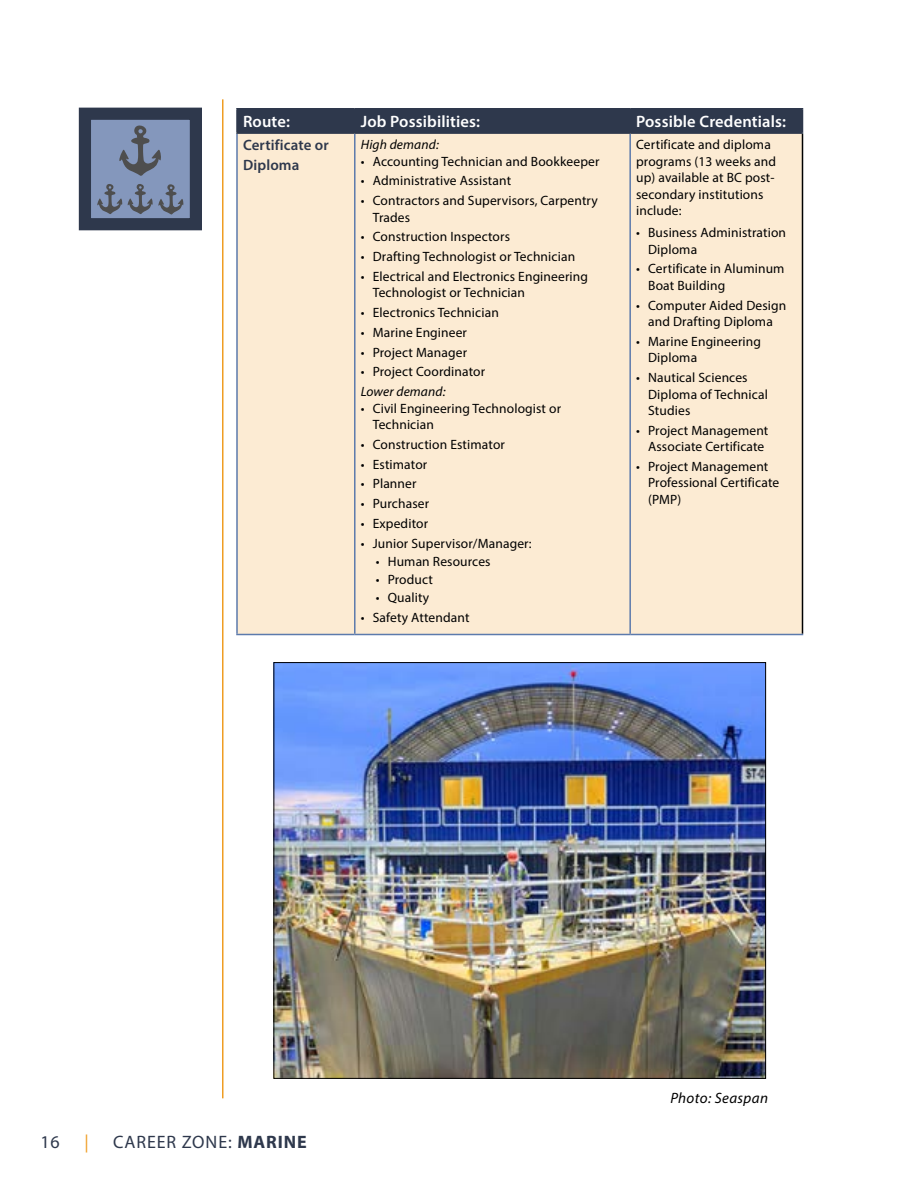
<style>
.page{position:relative;width:918px;height:1188px;background:#fff}
.page>*{position:absolute;margin:0;border:0;box-sizing:border-box;transform-origin:0 0}
.t1{font:18px "Myriad Pro";letter-spacing:.05em;color:#2e384c}
.t2{font:18px "Myriad Pro";color:#ef9d23}
.t3{font:600 16.5px "Myriad Pro";letter-spacing:.01em;color:#fff}
.t4{font:600 15px/19.5px "Myriad Pro";letter-spacing:.01em;color:#2e384c}
.t5{font:italic 15px "Myriad Pro";letter-spacing:.025em;color:#000}
.t6{font:13.5px/16.5px "Myriad Pro";letter-spacing:.01em;color:#000}
.t7{font:italic 13.5px "Myriad Pro";letter-spacing:.01em;color:#000}
.s1{font-weight:700}
</style>
<div class="page">
<hr style="left:222px;top:99px;width:2px;height:999px;background:#ef9d23">
<div style="left:85px;top:114px;width:111px;height:110px;background:#8497bc"></div>
<div style="left:79px;top:108px;width:123px;height:122px;border:12px solid #2e384c"></div>
<svg style="left:119px;top:125px;width:42px;height:51px"></svg>
<svg style="left:97px;top:184px;width:87px;height:31px"></svg>
<div style="left:238px;top:134px;width:564px;height:500px;background:#fcebd3"></div>
<hr style="left:802px;top:134px;width:1px;height:500px;background:#000">
<hr style="left:236px;top:134px;width:2px;height:500px;background:#5c7aac">
<hr style="left:354px;top:134px;width:2px;height:500px;background:#5c7aac">
<hr style="left:629px;top:134px;width:2px;height:500px;background:#5c7aac">
<hr style="left:236px;top:634px;width:119px;height:1px;background:#5c7aac">
<hr style="left:355px;top:634px;width:275px;height:1px;background:#5c7aac">
<hr style="left:630px;top:634px;width:173px;height:1px;background:#5c7aac">
<hr style="left:236px;top:108px;width:119px;height:2px;background:#2e384c">
<hr style="left:236px;top:110px;width:2px;height:22px;background:#2e384c">
<hr style="left:355px;top:108px;width:275px;height:2px;background:#2e384c">
<hr style="left:630px;top:108px;width:173px;height:2px;background:#2e384c">
<div style="left:238px;top:109px;width:565px;height:23px;background:#2e384c"></div>
<hr style="left:236px;top:132px;width:119px;height:2px;background:#2e384c">
<hr style="left:355px;top:132px;width:275px;height:2px;background:#2e384c">
<hr style="left:630px;top:132px;width:173px;height:2px;background:#2e384c">
<img style="left:276px;top:664px;width:488px;height:413px">
<p class="t3" style="left:243px;top:111px;width:49px">Route:</p>
<p class="t3" style="left:361px;top:111px;width:121px">Job Possibilities:</p>
<p class="t3" style="left:636px;top:111px;width:151px">Possible Credentials:</p>
<p class="t4" style="left:243px;top:135px;width:87px">Certificate or<br>Diploma</p>
<p class="t7" style="left:361px;top:136px;width:80px">High demand:</p>
<p class="t6" style="left:636px;top:136px;width:142px">Certificate and diploma programs (13 weeks and up) available at BC post&shy;secondary institutions include:</p>
<p class="t6" style="left:648px;top:224px;width:139px;text-indent:-12px">• Business Administration<br>Diploma</p>
<p class="t6" style="left:648px;top:260px;width:138px;text-indent:-12px">• Certificate in Aluminum<br>Boat Building</p>
<p class="t6" style="left:636px;top:297px;width:152px;text-align:center">• Computer Aided Design and Drafting Diploma</p>
<p class="t6" style="left:648px;top:333px;width:114px;text-indent:-12px">• Marine Engineering<br>Diploma</p>
<p class="t6" style="left:648px;top:369px;width:121px;text-indent:-12px">• Nautical Sciences<br>Diploma of Technical<br>Studies</p>
<p class="t6" style="left:636px;top:422px;width:134px;text-align:center">• Project Management<br>Associate Certificate</p>
<p class="t6" style="left:648px;top:458px;width:133px;text-indent:-12px">• Project Management<br>Professional Certificate (PMP)</p>
<p class="t6" style="left:361px;top:153px;width:240px">• Accounting Technician and Bookkeeper</p>
<p class="t6" style="left:361px;top:172px;width:152px">• Administrative Assistant</p>
<p class="t6" style="left:373px;top:192px;width:227px;text-indent:-12px">• Contractors and Supervisors, Carpentry<br>Trades</p>
<p class="t6" style="left:361px;top:228px;width:151px">• Construction Inspectors</p>
<p class="t6" style="left:361px;top:248px;width:216px">• Drafting Technologist or Technician</p>
<p class="t6" style="left:373px;top:268px;width:217px;text-indent:-12px">• Electrical and Electronics Engineering<br>Technologist or Technician</p>
<p class="t6" style="left:361px;top:304px;width:140px">• Electronics Technician</p>
<p class="t6" style="left:361px;top:324px;width:108px">• Marine Engineer</p>
<p class="t6" style="left:361px;top:344px;width:108px">• Project Manager</p>
<p class="t6" style="left:361px;top:363px;width:126px">• Project Coordinator</p>
<p class="t7" style="left:361px;top:383px;width:86px">Lower demand:</p>
<p class="t6" style="left:373px;top:400px;width:190px;text-indent:-12px">• Civil Engineering Technologist or<br>Technician</p>
<p class="t6" style="left:361px;top:436px;width:146px">• Construction Estimator</p>
<p class="t6" style="left:361px;top:456px;width:68px">• Estimator</p>
<p class="t6" style="left:361px;top:475px;width:57px">• Planner</p>
<p class="t6" style="left:361px;top:495px;width:70px">• Purchaser</p>
<p class="t6" style="left:361px;top:515px;width:69px">• Expeditor</p>
<p class="t6" style="left:361px;top:535px;width:172px">• Junior Supervisor/Manager:</p>
<p class="t6" style="left:376px;top:553px;width:116px">• Human Resources</p>
<p class="t6" style="left:376px;top:571px;width:59px">• Product</p>
<p class="t6" style="left:376px;top:589px;width:55px">• Quality</p>
<p class="t6" style="left:361px;top:609px;width:110px">• Safety Attendant</p>
<h1 class="t1" style="left:40px;top:1130px;width:21px">16</h1>
<h1 class="t2" style="left:84px;top:1130px;width:6px">|</h1>
<h1 class="t1" style="left:113px;top:1130px;width:195px">CAREER ZONE: <span class="s1">MARINE</span></h1>
<p class="t5" style="left:670px;top:1088px;width:99px">Photo: Seaspan</p>
</div>
